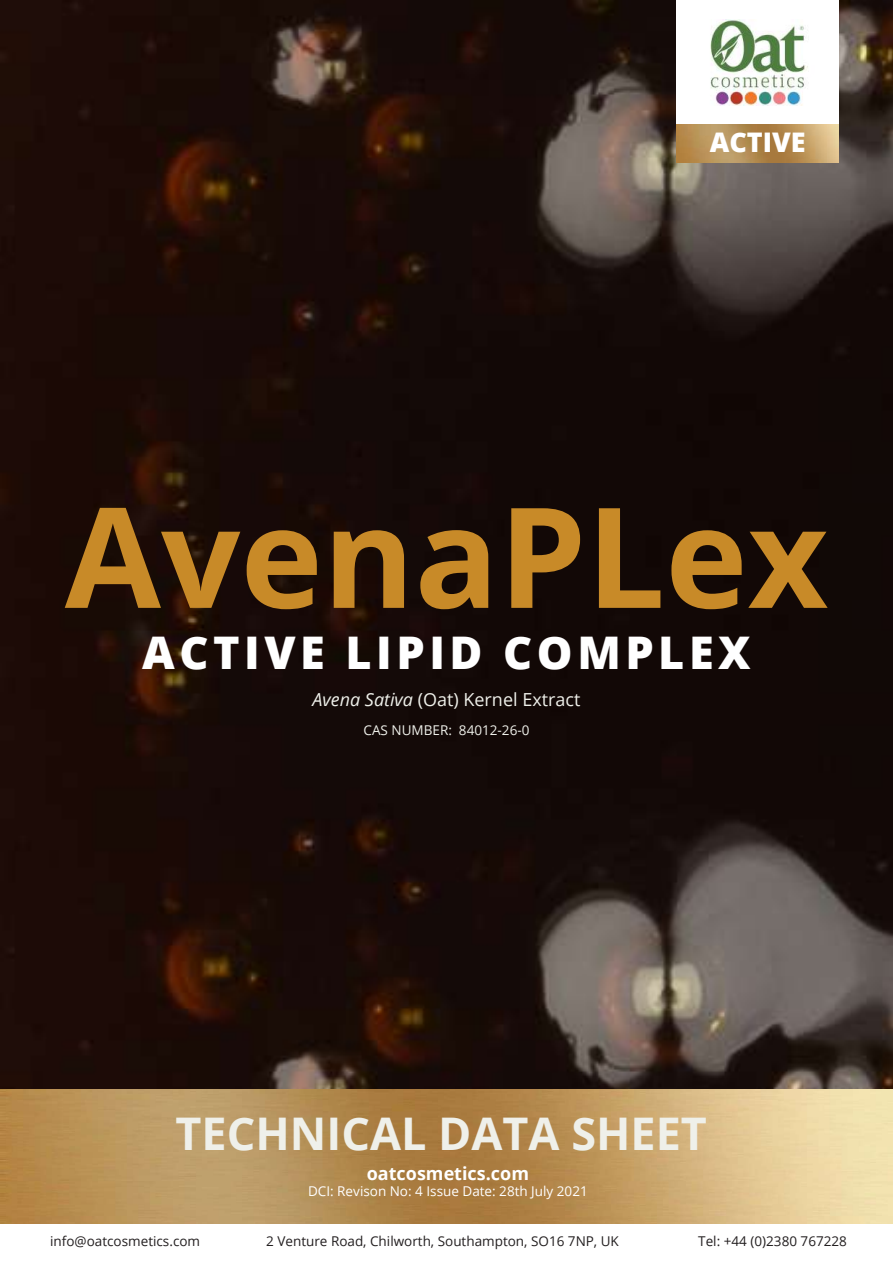
<style>
.page{position:relative;width:893px;height:1263px;background:#fff}
.page>*{position:absolute;margin:0;border:0;box-sizing:border-box;transform-origin:0 0}
.t1{font:700 139.5px "Open Sans";color:#c88a28}
.t2{font:800 45px "Open Sans";letter-spacing:.1em;color:#fff}
.t3{font:700 45px "Open Sans";color:#eff0ea}
.t4{font:800 27px "Open Sans";color:#fff}
.t5{font:18px "Open Sans";color:#eff0ea}
.t6{font:700 18px "Open Sans";color:#fff}
.t7{font:13.5px "Open Sans";color:#231f20}
.t8{font:13.5px "Open Sans";color:#fff}
.t9{font:13.5px "Open Sans";color:#eff0ea}
.s1{font-style:italic}
</style>
<div class="page">
<img style="left:0;top:0;width:893px;height:1089px">
<img style="left:0;top:1089px;width:893px;height:134px">
<div style="left:676px;top:0;width:163px;height:125px;background:#fff"></div>
<img style="left:710px;top:20px;width:98px;height:85px">
<img style="left:676px;top:125px;width:163px;height:37px">
<h3 class="t4" style="left:710px;top:121px;width:98px">ACTIVE</h3>
<h1 class="t1" style="left:65px;top:459px;width:765px">AvenaPLex</h1>
<h2 class="t2" style="left:142px;top:619px;width:610px">ACTIVE LIPID COMPLEX</h2>
<h3 class="t5" style="left:313px;top:687px;width:269px"><span class="s1">Avena Sativa</span> (Oat) Kernel Extract</h3>
<p class="t9" style="left:364px;top:721px;width:167px">CAS NUMBER: 84012-26-0</p>
<h2 class="t3" style="left:175px;top:1102px;width:533px">TECHNICAL DATA SHEET</h2>
<h3 class="t6" style="left:367px;top:1160px;width:164px">oatcosmetics.com</h3>
<p class="t8" style="left:308px;top:1182px;width:281px">DCI: Revison No: 4 Issue Date: 28th July 2021</p>
<p class="t7" style="left:50px;top:1231px;width:151px">info@oatcosmetics.com</p>
<p class="t7" style="left:266px;top:1231px;width:354px">2 Venture Road, Chilworth, Southampton, SO16 7NP, UK</p>
<p class="t7" style="left:698px;top:1231px;width:150px">Tel: +44 (0)2380 767228</p>
</div>
